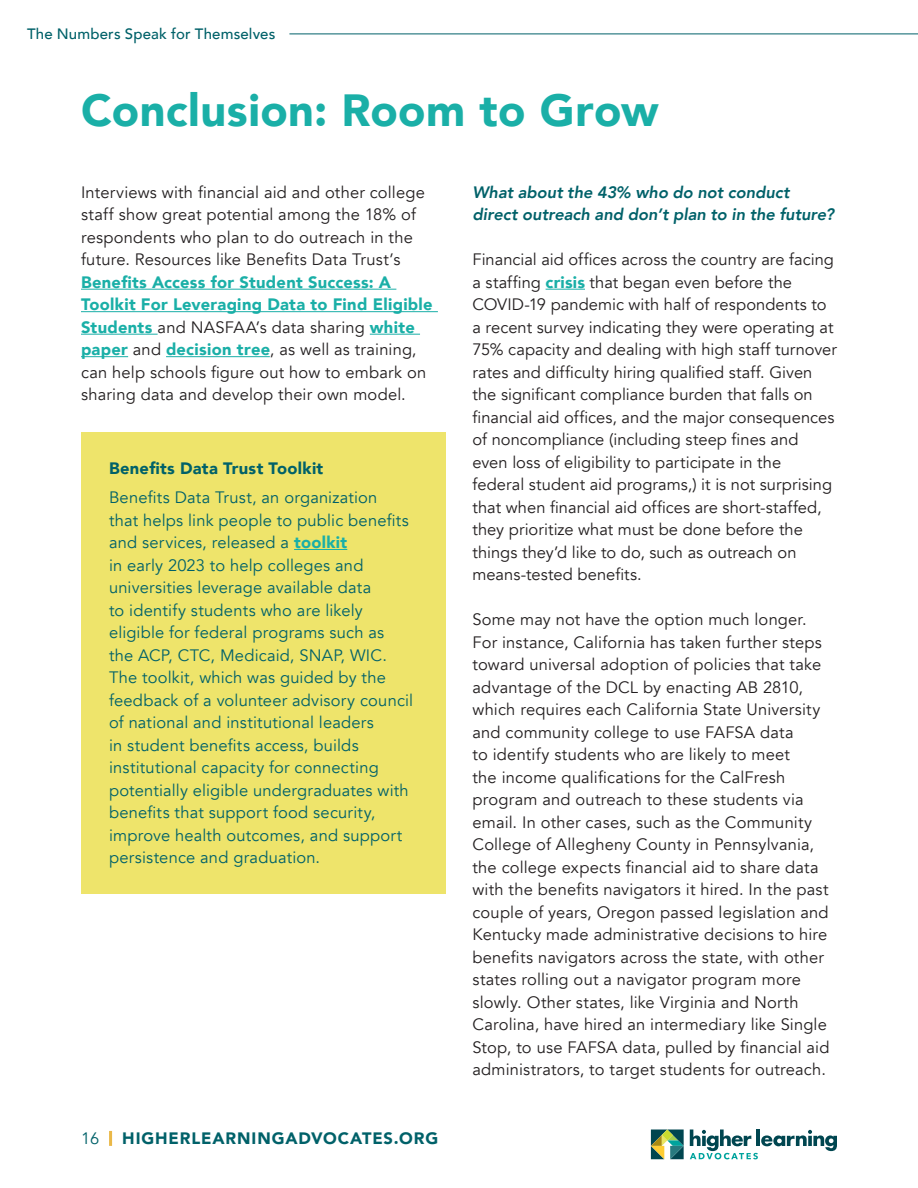
<style>
.page{position:relative;width:918px;height:1188px;background:#fff}
.page>*{position:absolute;margin:0;border:0;box-sizing:border-box;transform-origin:0 0}
.main_header{font:900 45px "Avenir";letter-spacing:.01em;color:#1aafa7}
.body_text{font:16.5px/22.5px "Avenir";letter-spacing:.01em;color:#231f20}
.body_text-2{font:16.5px/22.5px "Avenir";letter-spacing:.01em;color:#006169}
.body_text-3{font:italic 800 16.5px/22.5px "Avenir";letter-spacing:-.005em;color:#006169}
.body_text-4{font:900 16.5px "Avenir";letter-spacing:.055em;color:#006169}
.body_text-5{font:900 16.5px "Avenir";letter-spacing:.035em;color:#006169}
.t1{font:500 15px "Avenir";letter-spacing:.01em;color:#006169}
.s1{font-weight:900;color:#1aafa7}
</style>
<div class="page">
<svg style="left:690px;top:1130px;width:147px;height:29px"></svg>
<svg style="left:651px;top:1130px;width:33px;height:29px"></svg>
<hr style="left:289px;top:34px;width:629px;height:1px;background:#006169">
<hr style="left:109px;top:1131px;width:3px;height:15px;background:#eab848">
<hr style="left:81px;top:289px;width:315px;height:1px;background:#1aafa7">
<hr style="left:81px;top:311px;width:357px;height:1px;background:#1aafa7">
<hr style="left:81px;top:334px;width:77px;height:1px;background:#1aafa7">
<hr style="left:370px;top:334px;width:50px;height:1px;background:#1aafa7">
<hr style="left:81px;top:356px;width:47px;height:1px;background:#1aafa7">
<hr style="left:166px;top:356px;width:104px;height:1px;background:#1aafa7">
<hr style="left:546px;top:289px;width:39px;height:1px;background:#1aafa7">
<div style="left:81px;top:432px;width:365px;height:461px;background:#eee46b"></div>
<hr style="left:294px;top:549px;width:53px;height:1px;background:#1aafa7">
<p class="t1" style="left:27px;top:21px;width:250px">The Numbers Speak for Themselves</p>
<p class="main_header" style="left:81px;top:72px;width:579px">Conclusion: Room to Grow</p>
<p class="body_text" style="left:81px;top:181px;width:353px">Interviews with financial aid and other college staff show great potential among the 18% of respondents who plan to do outreach in the future. Resources like Benefits Data Trust’s <span class="s1">Benefits Access for Student Success: A Toolkit For Leveraging Data to Find Eligible Students</span> and NASFAA’s data sharing <span class="s1">white paper</span> and <span class="s1">decision tree</span>, as well as training, can help schools figure out how to embark on sharing data and develop their own model.</p>
<p class="body_text-3" style="left:472px;top:181px;width:363px">What about the 43% who do not conduct direct outreach and don’t plan to in the future?</p>
<p class="body_text" style="left:472px;top:249px;width:366px">Financial aid offices across the country are facing a staffing <span class="s1">crisis</span> that began even before the COVID-19 pandemic with half of respondents to a recent survey indicating they were operating at 75% capacity and dealing with high staff turnover rates and difficulty hiring qualified staff. Given the significant compliance burden that falls on financial aid offices, and the major consequences of noncompliance (including steep fines and even loss of eligibility to participate in the federal student aid programs,) it is not surprising that when financial aid offices are short-staffed, they prioritize what must be done before the things they’d like to do, such as outreach on means-tested benefits.</p>
<p class="body_text" style="left:472px;top:609px;width:358px">Some may not have the option much longer.<br>For instance, California has taken further steps toward universal adoption of policies that take advantage of the DCL by enacting AB 2810, which requires each California State University and community college to use FAFSA data<br>to identify students who are likely to meet<br>the income qualifications for the CalFresh program and outreach to these students via email. In other cases, such as the Community College of Allegheny County in Pennsylvania, the college expects financial aid to share data with the benefits navigators it hired. In the past couple of years, Oregon passed legislation and Kentucky made administrative decisions to hire benefits navigators across the state, with other states rolling out a navigator program more slowly. Other states, like Virginia and North Carolina, have hired an intermediary like Single Stop, to use FAFSA data, pulled by financial aid administrators, to target students for outreach.</p>
<p class="body_text-5" style="left:109px;top:454px;width:216px">Benefits Data Trust Toolkit</p>
<p class="body_text-2" style="left:109px;top:487px;width:306px">Benefits Data Trust, an organization<br>that helps link people to public benefits and services, released a <span class="s1">toolkit<br></span>in early 2023 to help colleges and universities leverage available data<br>to identify students who are likely eligible for federal programs such as<br>the ACP, CTC, Medicaid, SNAP, WIC.<br>The toolkit, which was guided by the feedback of a volunteer advisory council of national and institutional leaders<br>in student benefits access, builds institutional capacity for connecting potentially eligible undergraduates with benefits that support food security, improve health outcomes, and support persistence and graduation.</p>
<p class="body_text-2" style="left:81px;top:1128px;width:20px">16</p>
<p class="body_text-4" style="left:122px;top:1125px;width:317px">HIGHERLEARNINGADVOCATES.ORG</p>
</div>
